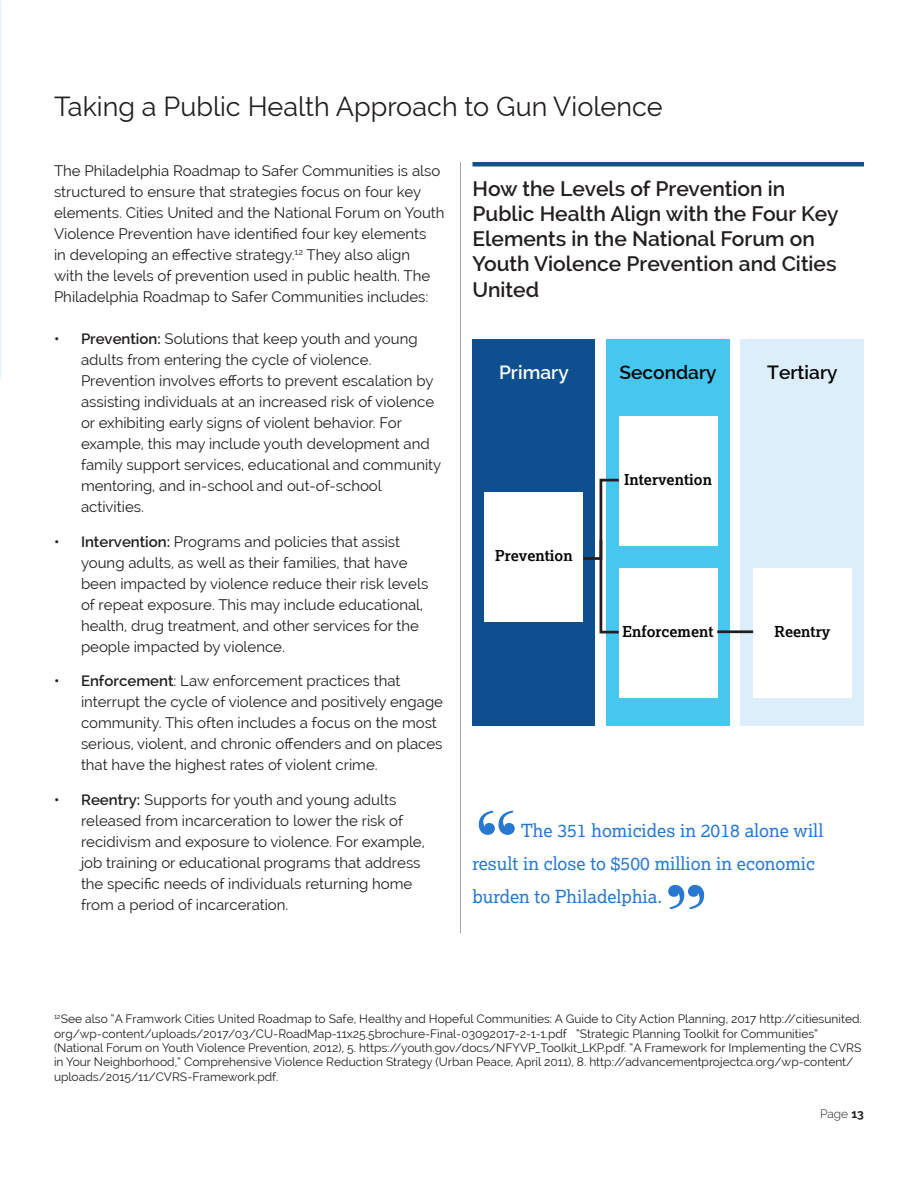
<style>
.page{position:relative;width:918px;height:1188px;background:#fff}
.page>*{position:absolute;margin:0;border:0;box-sizing:border-box;transform-origin:0 0}
.t1{font:108px "Bodoni Svty Two ITCTT";color:#2878d0}
.t2{font:27px "Raleway";color:#231f20}
.t3{font:600 21px/25.2px "Raleway";color:#231f20}
.t4{font:600 19.2px "Raleway";color:#040503}
.t5{font:600 19.2px "Raleway";color:#fff}
.t6{font:18px/33px "Lexia";color:#2878d0}
.t7{font:15px/21px "Raleway";color:#231f20}
.t8{font:700 15px "Lexia";color:#040503}
.t9{font:12px/14.4px "Raleway";color:#231f20}
.t10{font:300 12px "Raleway";color:#231f20}
.s1{font-weight:600}
.s2{font-weight:700}
</style>
<div class="page">
<img style="left:0;top:0;width:1px;height:378px">
<hr style="left:472px;top:162px;width:392px;height:4px;background:#144f8e">
<hr style="left:460px;top:162px;width:1px;height:771px;background:#a1a1a1">
<div style="left:472px;top:339px;width:123px;height:387px;background:#0e508f"></div>
<div style="left:607px;top:339px;width:123px;height:387px;background:#46c7ef"></div>
<div style="left:741px;top:339px;width:123px;height:387px;background:#dbeef9"></div>
<div style="left:485px;top:492px;width:98px;height:129px;background:#fff"></div>
<div style="left:619px;top:417px;width:98px;height:129px;background:#fff"></div>
<div style="left:619px;top:568px;width:98px;height:129px;background:#fff"></div>
<div style="left:753px;top:568px;width:99px;height:129px;background:#fff"></div>
<svg style="left:580px;top:477px;width:39px;height:158px"></svg>
<hr style="left:717px;top:630px;width:36px;height:3px;background:#231f20">
<p class="t2" style="left:54px;top:90px;width:610px">Taking a Public Health Approach to Gun Violence</p>
<p class="t7" style="left:54px;top:160px;width:392px">The Philadelphia Roadmap to Safer Communities is also structured to ensure that strategies focus on four key elements. Cities United and the National Forum on Youth Violence Prevention have identified four key elements<br>in developing an effective strategy.<sup>12</sup> They also align<br>with the levels of prevention used in public health. The Philadelphia Roadmap to Safer Communities includes:</p>
<p class="t7" style="left:81px;top:328px;width:362px;text-indent:-27px"><span class="s1">• ●Prevention:</span> Solutions that keep youth and young adults from entering the cycle of violence.<br>Prevention involves efforts to prevent escalation by assisting individuals at an increased risk of violence or exhibiting early signs of violent behavior. For example, this may include youth development and family support services, educational and community mentoring, and in-school and out-of-school activities.</p>
<p class="t7" style="left:81px;top:531px;width:349px;text-indent:-27px"><span class="s1">• ●Intervention:</span> Programs and policies that assist young adults, as well as their families, that have been impacted by violence reduce their risk levels of repeat exposure. This may include educational, health, drug treatment, and other services for the people impacted by violence.</p>
<p class="t7" style="left:81px;top:670px;width:364px;text-indent:-27px"><span class="s1">• ●Enforcement</span>: Law enforcement practices that interrupt the cycle of violence and positively engage community. This often includes a focus on the most serious, violent, and chronic offenders and on places that have the highest rates of violent crime.</p>
<p class="t7" style="left:81px;top:789px;width:345px;text-indent:-27px"><span class="s1">• ●Reentry:</span> Supports for youth and young adults released from incarceration to lower the risk of recidivism and exposure to violence. For example, job training or educational programs that address the specific needs of individuals returning home from a period of incarceration.</p>
<p class="t3" style="left:472px;top:176px;width:367px">How the Levels of Prevention in<br>Public Health Align with the Four Key<br>Elements in the National Forum on<br>Youth Violence Prevention and Cities<br>United</p>
<p class="t5" style="left:499px;top:361px;width:71px">Primary</p>
<p class="t4" style="left:619px;top:361px;width:99px">Secondary</p>
<p class="t4" style="left:767px;top:361px;width:72px">Tertiary</p>
<p class="t8" style="left:495px;top:546px;width:79px">Prevention</p>
<p class="t8" style="left:624px;top:470px;width:89px">Intervention</p>
<p class="t8" style="left:623px;top:622px;width:93px">Enforcement</p>
<p class="t8" style="left:775px;top:622px;width:57px">Reentry</p>
<p class="t1" style="left:472px;top:762px;width:50px">“</p>
<p class="t6" style="left:472px;top:813px;width:352px;text-indent:48px">The 351 homicides in 2018 alone will result in close to $500 million in economic burden to Philadelphia.</p>
<p class="t1" style="left:662px;top:836px;width:50px">”</p>
<p class="t9" style="left:54px;top:1012px;width:809px"><sup>12</sup>See also “A Framwork Cities United Roadmap to Safe, Healthy and Hopeful Communities: A Guide to City Action Planning, 2017 http://citiesunited. org/wp-content/uploads/2017/03/CU-RoadMap-11x25.5brochure-Final-03092017-2-1-1.pdf “Strategic Planning Toolkit for Communities” (National Forum on Youth Violence Prevention, 2012), 5. https://youth.gov/docs/NFYVP_Toolkit_LKP.pdf. “A Framework for Implementing the CVRS in Your Neighborhood,” Comprehensive Violence Reduction Strategy (Urban Peace, April 2011), 8. http://advancementprojectca.org/wp-content/ uploads/2015/11/CVRS-Framework.pdf.</p>
<p class="t10" style="left:820px;top:1107px;width:45px">Page <span class="s2">13</span></p>
</div>
